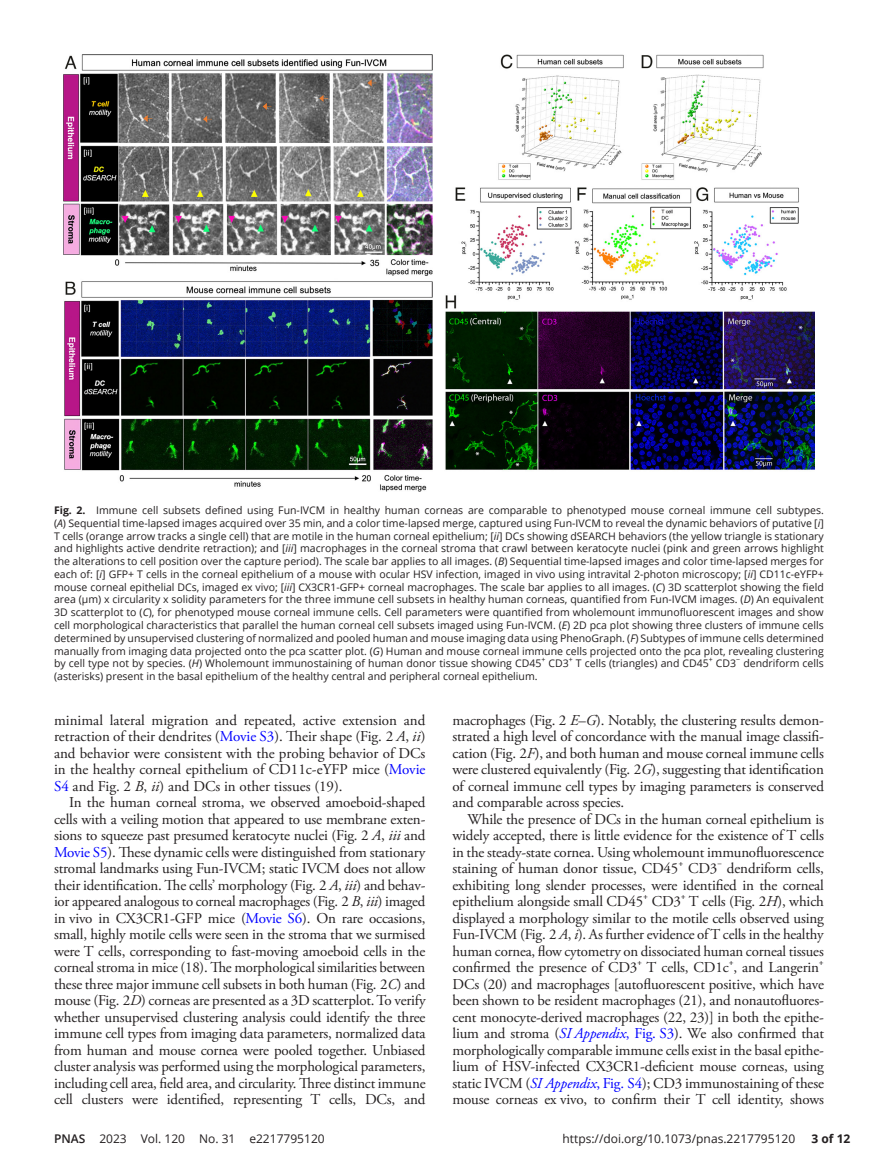
<style>
.page{position:relative;width:878px;height:1175px;background:#fff}
.page>*{position:absolute;margin:0;border:0;box-sizing:border-box;transform-origin:0 0}
.t1{font:15px/16.5px "Adobe Garamond Pro";letter-spacing:-.01em;color:#231f20;text-align:justify}
.t2{font:12px "Open Sans";color:#231f20}
.t3{font:700 12px "Open Sans";color:#231f20}
.t4{font:10.5px/12.8px "Open Sans";color:#231f20;text-align:justify}
.t5{font:10.05px "Adobe Garamond Pro";color:#231f20}
.t6{font:7.05px "Open Sans";color:#231f20}
.s1{font-weight:700}
.s2{font-style:italic}
.s3{color:#00f}
.s4{font-style:italic;color:#00f}
.s5{font-weight:600}
</style>
<div class="page">
<img style="left:64px;top:54px;width:749px;height:438px">
<p class="t4" style="left:54px;top:504px;width:771px"><span class="s1">Fig. 2.</span> Immune cell subsets defined using Fun-IVCM in healthy human corneas are comparable to phenotyped mouse corneal immune cell subtypes. (<span class="s2">A</span>) Sequential time-lapsed images acquired over 35 min, and a color time-lapsed merge, captured using Fun-IVCM to reveal the dynamic behaviors of putative [<span class="s2">i</span>] T cells (orange arrow tracks a single cell) that are motile in the human corneal epithelium; [<span class="s2">ii</span>] DCs showing dSEARCH behaviors (the yellow triangle is stationary and highlights active dendrite retraction); and [<span class="s2">iii</span>] macrophages in the corneal stroma that crawl between keratocyte nuclei (pink and green arrows highlight the alterations to cell position over the capture period). The scale bar applies to all images. (<span class="s2">B</span>) Sequential time-lapsed images and color time-lapsed merges for each of: [<span class="s2">i</span>] GFP+ T cells in the corneal epithelium of a mouse with ocular HSV infection, imaged in vivo using intravital 2-photon microscopy; [<span class="s2">ii</span>] CD11c-eYFP+ mouse corneal epithelial DCs, imaged ex vivo; [<span class="s2">iii</span>] CX3CR1-GFP+ corneal macrophages. The scale bar applies to all images. (<span class="s2">C</span>) 3D scatterplot showing the field area (µm) x circularity x solidity parameters for the three immune cell subsets in healthy human corneas, quantified from Fun-IVCM images. (<span class="s2">D</span>) An equivalent 3D scatterplot to (<span class="s2">C</span>), for phenotyped mouse corneal immune cells. Cell parameters were quantified from wholemount immunofluorescent images and show cell morphological characteristics that parallel the human corneal cell subsets imaged using Fun-IVCM. (<span class="s2">E</span>) 2D pca plot showing three clusters of immune cells determined by unsupervised clustering of normalized and pooled human and mouse imaging data using PhenoGraph. (<span class="s2">F</span>) Subtypes of immune cells determined manually from imaging data projected onto the pca scatter plot. (<span class="s2">G</span>) Human and mouse corneal immune cells projected onto the pca plot, revealing clustering by cell type not by species. (<span class="s2">H</span>) Wholemount immunostaining of human donor tissue showing CD45</p>
<p class="t6" style="left:541px;top:655px;width:5px">+</p>
<p class="t4" style="left:548px;top:657px;width:22px">CD3</p>
<p class="t6" style="left:568px;top:655px;width:5px">+</p>
<p class="t4" style="left:575px;top:657px;width:134px">T cells (triangles) and CD45</p>
<p class="t6" style="left:708px;top:655px;width:5px">+</p>
<p class="t4" style="left:715px;top:657px;width:22px">CD3</p>
<p class="t6" style="left:736px;top:655px;width:5px">−</p>
<p class="t4" style="left:743px;top:657px;width:82px">dendriform cells</p>
<p class="t4" style="left:54px;top:669px;width:485px">(asterisks) present in the basal epithelium of the healthy central and peripheral corneal epithelium.</p>
<p class="t1" style="left:54px;top:712px;width:373px">minimal lateral migration and repeated, active extension and retraction of their dendrites (<span class="s3">Movie S3</span>). Their shape (Fig. 2 <span class="s2">A</span>, <span class="s2">ii</span>) and behavior were consistent with the probing behavior of DCs in the healthy corneal epithelium of CD11c-eYFP mice (<span class="s3">Movie S4</span> and Fig. 2 <span class="s2">B</span>, <span class="s2">ii</span>) and DCs in other tissues (19).</p>
<p class="t1" style="left:54px;top:794px;width:373px;text-indent:15px">In the human corneal stroma, we observed amoeboid-shaped cells with a veiling motion that appeared to use membrane exten&shy;sions to squeeze past presumed keratocyte nuclei (Fig. 2 <span class="s2">A</span>, <span class="s2">iii</span> and <span class="s3">Movie S5</span>). These dynamic cells were distinguished from stationary stromal landmarks using Fun-IVCM; static IVCM does not allow their identification. The cells’ morphology (Fig. 2 <span class="s2">A</span>, <span class="s2">iii</span>) and behav&shy;ior appeared analogous to corneal macrophages (Fig. 2 <span class="s2">B</span>, <span class="s2">iii</span>) imaged in vivo in CX3CR1-GFP mice (<span class="s3">Movie S6</span>). On rare occasions, small, highly motile cells were seen in the stroma that we surmised were T cells, corresponding to fast-moving amoeboid cells in the corneal stroma in mice (18). The morphological similarities between these three major immune cell subsets in both human (Fig. 2<span class="s2">C</span>) and mouse (Fig. 2<span class="s2">D</span>) corneas are presented as a 3D scatterplot. To verify whether unsupervised clustering analysis could identify the three immune cell types from imaging data parameters, normalized data from human and mouse cornea were pooled together. Unbiased cluster analysis was performed using the morphological parameters, including cell area, field area, and circularity. Three distinct immune cell clusters were identified, representing T cells, DCs, and</p>
<p class="t1" style="left:452px;top:712px;width:373px">macrophages (Fig. 2 <span class="s2">E</span>–<span class="s2">G</span>). Notably, the clustering results demon&shy;strated a high level of concordance with the manual image classifi&shy;cation (Fig. 2<span class="s2">F</span>), and both human and mouse corneal immune cells were clustered equivalently (Fig. 2<span class="s2">G</span>), suggesting that identification of corneal immune cell types by imaging parameters is conserved and comparable across species.</p>
<p class="t1" style="left:452px;top:811px;width:373px;text-indent:15px">While the presence of DCs in the human corneal epithelium is widely accepted, there is little evidence for the existence of T cells in the steady-state cornea. Using wholemount immunofluorescence staining of human donor tissue, CD45</p>
<p class="t5" style="left:678px;top:857px;width:6px">+</p>
<p class="t1" style="left:687px;top:860px;width:31px">CD3</p>
<p class="t5" style="left:717px;top:857px;width:6px">−</p>
<p class="t1" style="left:452px;top:860px;width:373px;text-indent:274px">dendriform cells, exhibiting long slender processes, were identified in the corneal epithelium alongside small CD45</p>
<p class="t5" style="left:643px;top:890px;width:6px">+</p>
<p class="t1" style="left:651px;top:893px;width:31px">CD3</p>
<p class="t5" style="left:680px;top:890px;width:6px">+</p>
<p class="t1" style="left:452px;top:893px;width:373px;text-indent:236px">T cells (Fig. 2<span class="s2">H</span>), which displayed a morphology similar to the motile cells observed using Fun-IVCM (Fig. 2 <span class="s2">A</span>, <span class="s2">i</span>). As further evidence of T cells in the healthy human cornea, flow cytometry on dissociated human corneal tissues confirmed the presence of CD3</p>
<p class="t5" style="left:728px;top:956px;width:6px">+</p>
<p class="t5" style="left:818px;top:956px;width:6px">+</p>
<p class="t1" style="left:452px;top:976px;width:373px">DCs (20) and macrophages [autofluorescent positive, which have been shown to be resident macrophages (21), and nonautofluores&shy;cent monocyte-derived macrophages (22, 23)] in both the epithe&shy;lium and stroma (<span class="s4">SI Appendix</span><span class="s3">, Fig. S3</span>). We also confirmed that morphologically comparable immune cells exist in the basal epithe&shy;lium of HSV-infected CX3CR1-deficient mouse corneas, using static IVCM (<span class="s4">SI Appendix</span><span class="s3">, Fig. S4</span>); CD3 immunostaining of these mouse corneas ex vivo, to confirm their T cell identity, shows</p>
<p class="t5" style="left:637px;top:956px;width:6px">+</p>
<p class="t1" style="left:646px;top:959px;width:174px">T cells, CD1c , and Langerin</p>
<p class="t2" style="left:54px;top:1130px;width:272px"><span class="s5">PNAS</span> 2023 Vol. 120 No. 31 e2217795120</p>
<p class="t2" style="left:562px;top:1130px;width:234px">https://doi.org/10.1073/pnas.2217795120</p>
<p class="t3" style="left:811px;top:1130px;width:40px">3 of 12</p>
</div>
